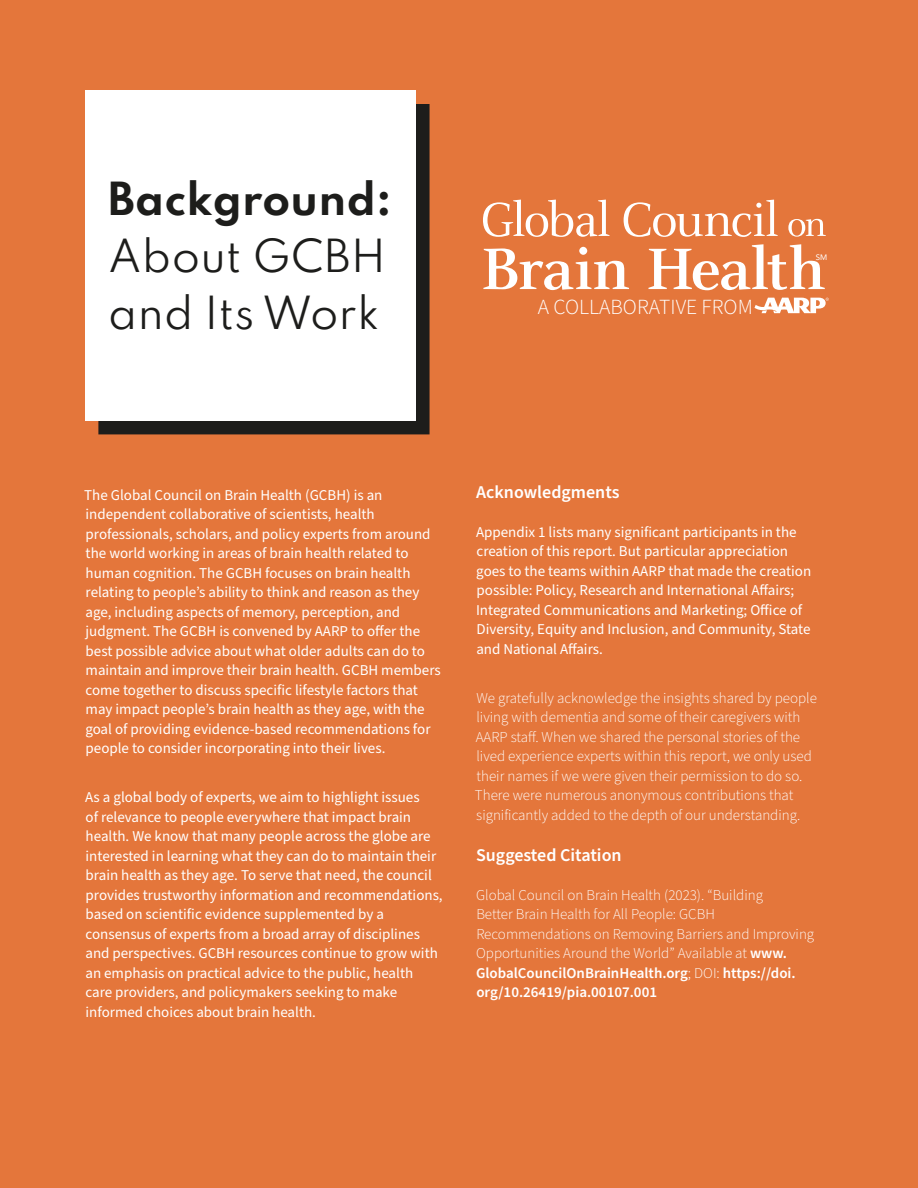
<style>
.page{position:relative;width:918px;height:1188px;background:#e4763b}
.page>*{position:absolute;margin:0;border:0;box-sizing:border-box;transform-origin:0 0}
.t1{font:40.5px/57px "Spartan";letter-spacing:.01em;color:#1d1d1b}
.t2{font:700 40.5px "Spartan";letter-spacing:.01em;color:#1d1d1b}
.t3{font:300 21.45px "Source Sans Pro";color:#fff}
.t4{font:600 18px "Source Sans Pro";color:#fff}
.t5{font:15px/19.5px "Source Sans Pro";color:#fff}
.t6{font:300 15px/19.5px "Source Sans Pro";color:#fff}
.t7{font:7.8px "Avenir";color:#fff}
.s1{font-weight:600}
</style>
<div class="page">
<div style="left:98px;top:104px;width:332px;height:331px;background:#1d1d1b"></div>
<div style="left:85px;top:90px;width:330px;height:330px;background:#fff"></div>
<svg style="left:483px;top:200px;width:127px;height:37px"></svg>
<svg style="left:624px;top:200px;width:154px;height:37px"></svg>
<svg style="left:788px;top:219px;width:38px;height:18px"></svg>
<svg style="left:483px;top:247px;width:146px;height:43px"></svg>
<svg style="left:648px;top:244px;width:177px;height:46px"></svg>
<svg style="left:755px;top:298px;width:74px;height:15px"></svg>
<h1 class="t2" style="left:108px;top:169px;width:285px">Background:</h1>
<h1 class="t1" style="left:108px;top:227px;width:279px">About GCBH and Its Work</h1>
<h2 class="t3" style="left:538px;top:292px;width:217px">A COLLABORATIVE FROM</h2>
<p class="t7" style="left:816px;top:251px;width:13px">SM</p>
<p class="t5" style="left:84px;top:486px;width:358px">The Global Council on Brain Health (GCBH) is an independent collaborative of scientists, health professionals, scholars, and policy experts from around the world working in areas of brain health related to human cognition. The GCBH focuses on brain health relating to people’s ability to think and reason as they age, including aspects of memory, perception, and judgment. The GCBH is convened by AARP to offer the best possible advice about what older adults can do to maintain and improve their brain health. GCBH members come together to discuss specific lifestyle factors that may impact people’s brain health as they age, with the goal of providing evidence-based recommendations for people to consider incorporating into their lives.</p>
<p class="t5" style="left:85px;top:788px;width:359px">As a global body of experts, we aim to highlight issues<br>of relevance to people everywhere that impact brain health. We know that many people across the globe are interested in learning what they can do to maintain their brain health as they age. To serve that need, the council provides trustworthy information and recommendations, based on scientific evidence supplemented by a consensus of experts from a broad array of disciplines and perspectives. GCBH resources continue to grow with an emphasis on practical advice to the public, health care providers, and policymakers seeking to make informed choices about brain health.</p>
<p class="t4" style="left:476px;top:480px;width:145px">Acknowledgments</p>
<p class="t5" style="left:476px;top:523px;width:337px">Appendix 1 lists many significant participants in the creation of this report. But particular appreciation goes to the teams within AARP that made the creation possible: Policy, Research and International Affairs; Integrated Communications and Marketing; Office of Diversity, Equity and Inclusion, and Community, State and National Affairs.</p>
<p class="t6" style="left:475px;top:688px;width:344px">We gratefully acknowledge the insights shared by people living with dementia and some of their caregivers with AARP staff. When we shared the personal stories of the lived experience experts within this report, we only used their names if we were given their permission to do so.<br>There were numerous anonymous contributions that significantly added to the depth of our understanding.</p>
<p class="t4" style="left:476px;top:843px;width:147px">Suggested Citation</p>
<p class="t6" style="left:476px;top:886px;width:340px">Global Council on Brain Health (2023). “Building<br>Better Brain Health for All People: GCBH Recommendations on Removing Barriers and Improving Opportunities Around the World” Available at <span class="s1">www.<br>GlobalCouncilOnBrainHealth.org</span>; DOI: <span class="s1">https://doi. org/10.26419/pia.00107.001</span></p>
</div>
